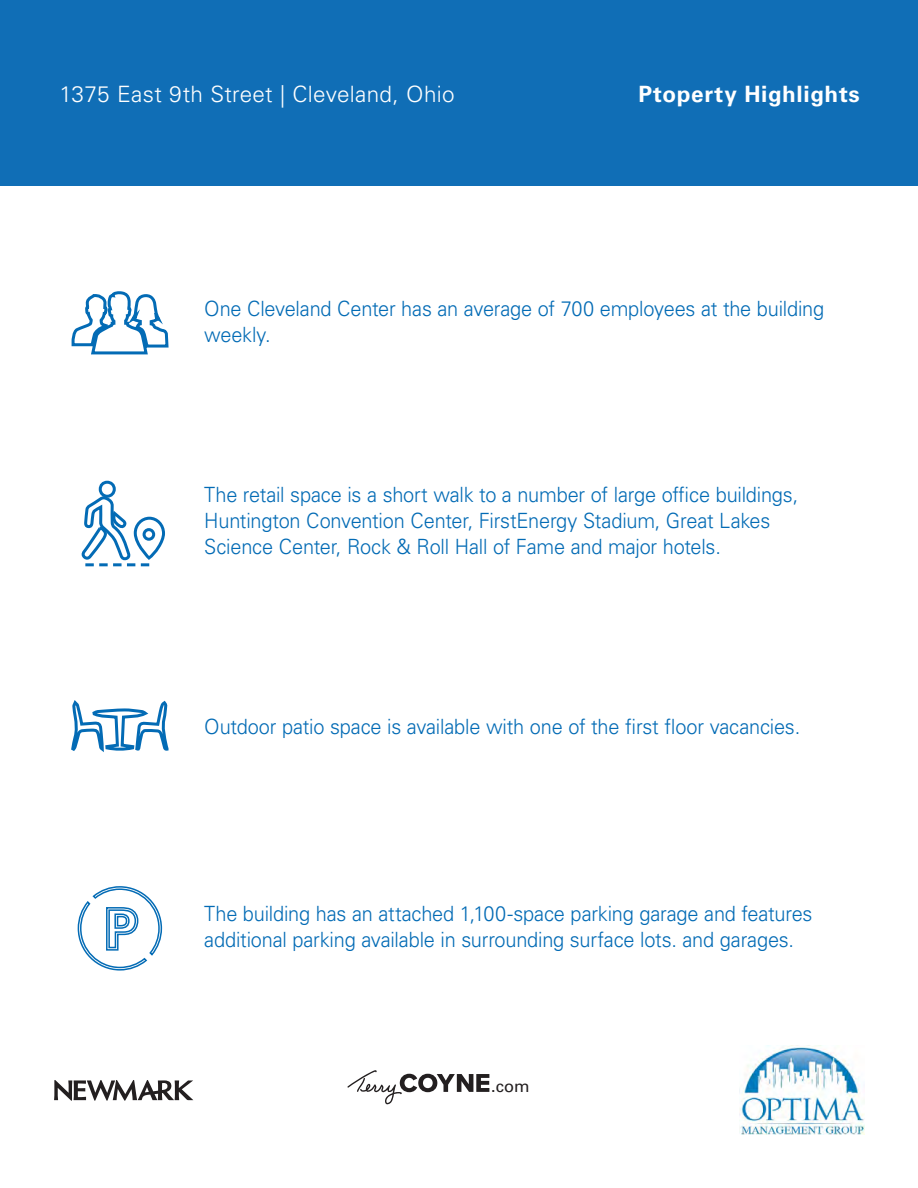
<style>
.page{position:relative;width:918px;height:1188px;background:#fff}
.page>*{position:absolute;margin:0;border:0;box-sizing:border-box;transform-origin:0 0}
.t1{font:700 24px "Univers LT Pro 65";letter-spacing:.03em;color:#fff}
.t2{font:300 22.5px "Univers LT Pro 45";letter-spacing:.015em;color:#fff}
.t3{font:700 22.5px "Univers LT Pro 65";letter-spacing:.03em;color:#fff}
.t4{font:300 21px/26.1px "Univers LT Pro 45";letter-spacing:-.01em;color:#036bb5;scale:.95 1}
.t5{font:16.5px "Univers";color:#231f20}
</style>
<div class="page">
<img style="left:740px;top:1046px;width:125px;height:89px">
<svg style="left:54px;top:1080px;width:139px;height:21px"></svg>
<svg style="left:347px;top:1070px;width:142px;height:34px"></svg>
<div style="left:0;top:0;width:918px;height:186px;background:#106eb6"></div>
<svg style="left:71px;top:291px;width:98px;height:461px"></svg>
<svg style="left:77px;top:886px;width:86px;height:85px"></svg>
<p class="t2" style="left:60px;top:79px;width:397px">1375 East 9th Street | Cleveland, Ohio</p>
<p class="t3" style="left:638px;top:78px;width:223px">Ptoperty Highlights</p>
<p class="t1" style="left:696px;top:78px;width:165px">Location Map</p>
<p class="t4" style="left:204px;top:295px;width:654px">One Cleveland Center has an average of 700 employees at the building weekly.</p>
<p class="t4" style="left:204px;top:481px;width:627px">The retail space is a short walk to a number of large office buildings,<br>Huntington Convention Center, FirstEnergy Stadium, Great Lakes<br>Science Center, Rock &amp; Roll Hall of Fame and major hotels.</p>
<p class="t4" style="left:204px;top:713px;width:629px">Outdoor patio space is available with one of the first floor vacancies.</p>
<p class="t4" style="left:204px;top:900px;width:642px">The building has an attached 1,100-space parking garage and features additional parking available in surrounding surface lots. and garages.</p>
<p class="t5" style="left:491px;top:1076px;width:40px">.com</p>
</div>
